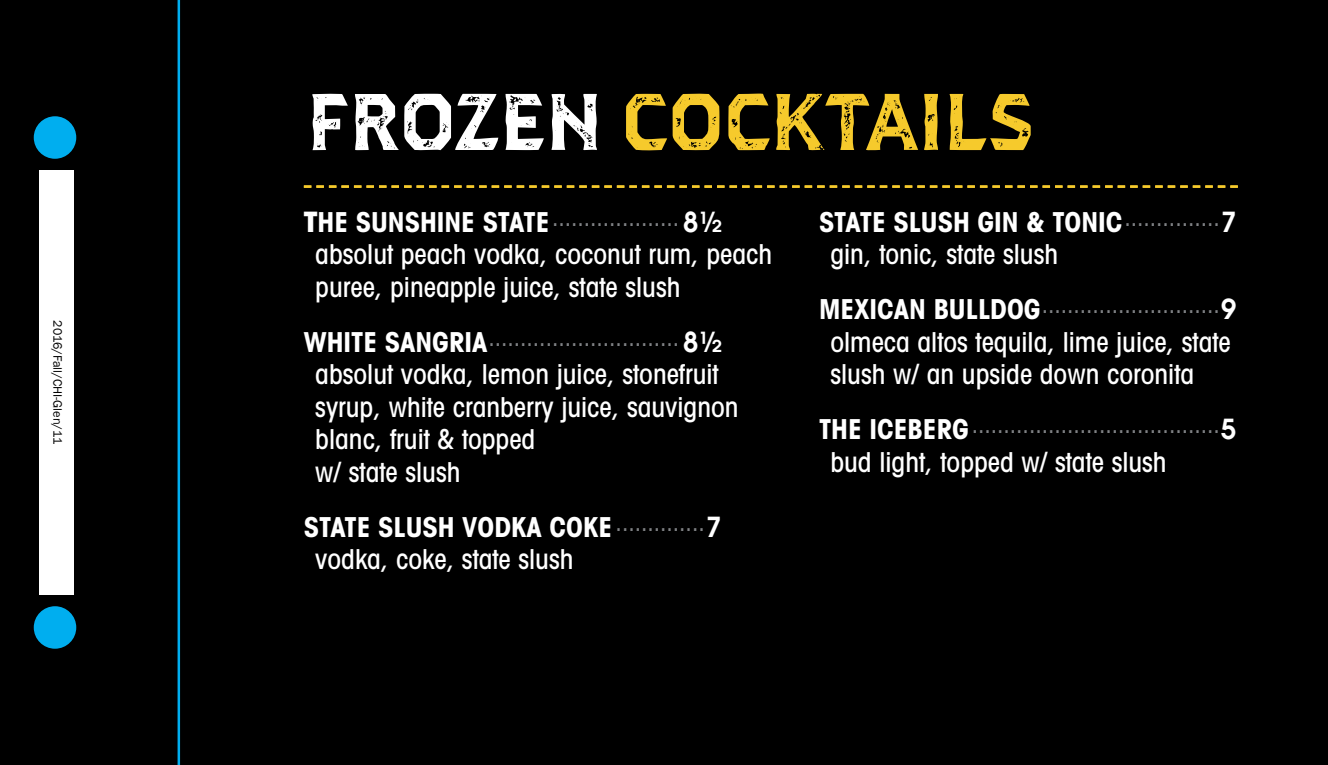
<style>
.page{position:relative;width:1328px;height:765px;background:#000}
.page>*{position:absolute;margin:0;border:0;box-sizing:border-box;transform-origin:0 0}
.t1{font:80px "Dever Ser Pri Bol";color:#f6ca2c}
.t2{font:500 condensed 27.5px/32.5px "Avant Garde";color:#fff}
.t3{font:500 condensed 23px "Avant Garde";color:#808285}
.t4{font:12.5px "Franklin Gothic";color:#000}
.s1{color:#fff}
.s2{font-weight:700;font-stretch:normal;font-size:27.5px;color:#fff}
.s3{font-weight:700;font-size:27.5px;color:#fff}
.s4{font-weight:600;font-stretch:normal;font-size:27.5px;color:#fff}
.s5{font-weight:700}
.s6{font-weight:600;font-stretch:normal}
</style>
<div class="page">
<svg style="left:304px;top:185px;width:934px;height:3px"></svg>
<div style="left:39px;top:170px;width:34px;height:425px;background:#fff"></div>
<hr style="left:178px;top:0;width:2px;height:765px;background:#00aeef">
<div style="left:34px;top:116px;width:42px;height:43px;background:#00aeef;border-radius:50%"></div>
<div style="left:34px;top:606px;width:42px;height:43px;background:#00aeef;border-radius:50%"></div>
<p class="t4" style="left:65px;top:320px;width:126px;rotate:90deg">2016/Fall/CHI-Glen/11</p>
<h1 class="t1" style="left:307px;top:66px;width:729px"><span class="s1">FROZEN</span> COCKTAILS</h1>
<p class="t3" style="left:304px;top:203px;width:419px"><span class="s2">T</span><span class="s3">HE SUNSHINE STATE</span>.................... <span class="s4">8½</span></p>
<p class="t2" style="left:315px;top:238px;width:458px">absolut peach vodka, coconut rum, peach puree, pineapple juice, state slush</p>
<p class="t3" style="left:304px;top:323px;width:419px"><span class="s3">WHITE SANGRIA</span>.............................. <span class="s4">8½</span></p>
<p class="t2" style="left:315px;top:358px;width:425px">absolut vodka, lemon juice, stonefruit syrup, white cranberry juice, sauvignon blanc, fruit &amp; topped<br>w/ state slush</p>
<p class="t2" style="left:315px;top:510px;width:408px;text-indent:-11px"><span class="s5">STATE SLUSH VODKA COKE</span> <sup>..............</sup><span class="s6">7 </span>vodka, coke, state slush</p>
<p class="t2" style="left:830px;top:205px;width:408px;text-indent:-11px"><span class="s5">STATE SLUSH GIN &amp; TONIC</span><sup>...............</sup><span class="s6">7 </span>gin, tonic, state slush</p>
<p class="t3" style="left:819px;top:291px;width:419px"><span class="s3">MEXICAN BULLDOG</span>............................<span class="s4">9</span></p>
<p class="t2" style="left:830px;top:325px;width:402px">olmeca altos tequila, lime juice, state slush w/ an upside down coronita</p>
<p class="t3" style="left:819px;top:411px;width:419px"><span class="s3">THE ICEBERG</span>.......................................<span class="s4">5</span></p>
<p class="t2" style="left:830px;top:445px;width:338px">bud light, topped w/ state slush</p>
</div>
